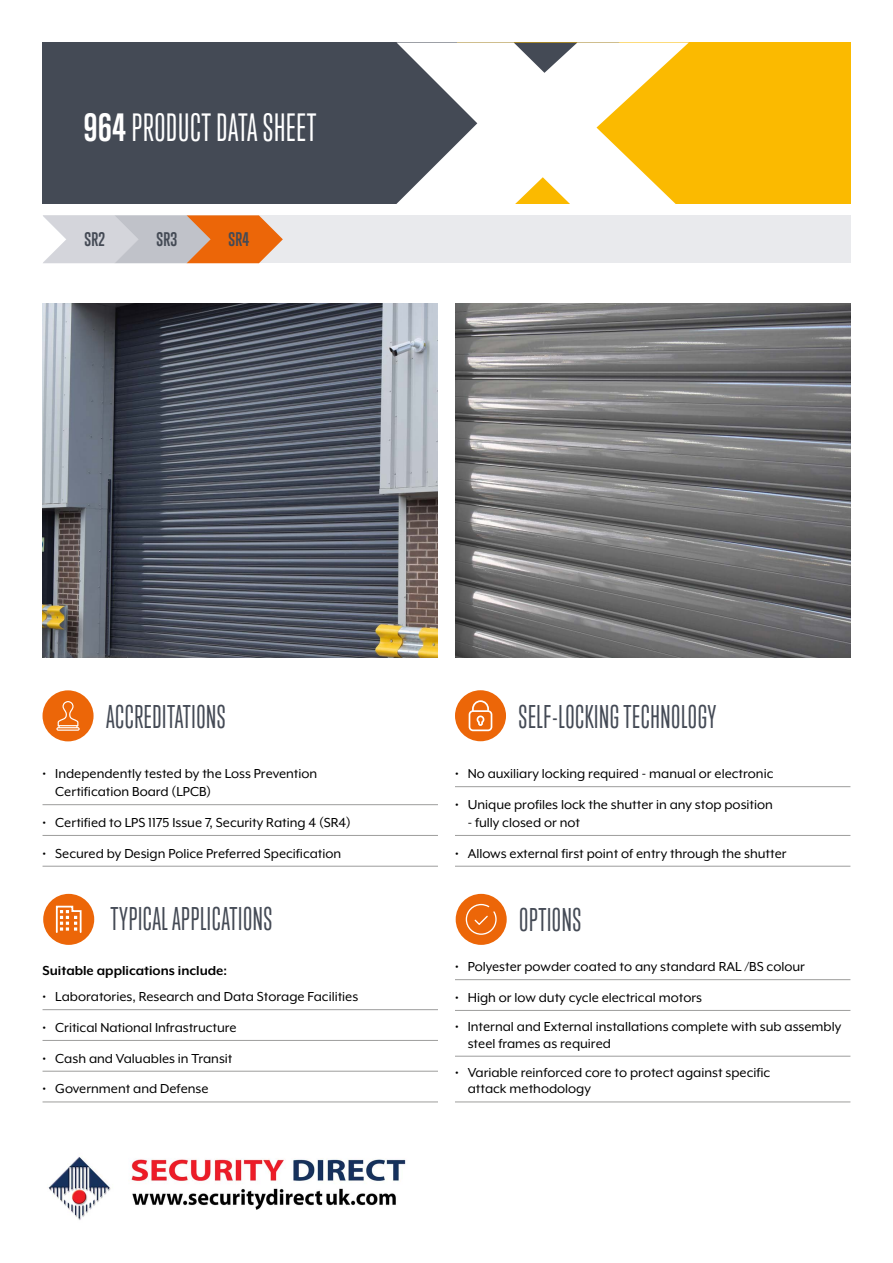
<style>
.page{position:relative;width:893px;height:1263px;background:#fff}
.page>*{position:absolute;margin:0;border:0;box-sizing:border-box;transform-origin:0 0}
.t1{font:36px "Trump Gothic Pro";letter-spacing:.02em;color:#fff}
.t2{font:30px "Trump Gothic Pro";letter-spacing:.02em;color:#444a55}
.t3{font:700 18px "Trump Gothic Pro";letter-spacing:.02em;color:#444a55}
.t4{font:15px/16.5px "Mr Eaves XL Mod OT";color:#000}
.t5{font:700 15px "Mr Eaves XL Mod OT";color:#000}
.s1{font-weight:700}
</style>
<div class="page">
<img style="left:43px;top:303px;width:395px;height:354px">
<img style="left:455px;top:303px;width:395px;height:354px">
<hr style="left:43px;top:804px;width:395px;height:1px;background:#9d9d9c">
<hr style="left:43px;top:835px;width:395px;height:1px;background:#9d9d9c">
<hr style="left:43px;top:866px;width:395px;height:1px;background:#9d9d9c">
<div style="left:43px;top:690px;width:51px;height:51px;background:#ec6608;border-radius:50%"></div>
<svg style="left:56px;top:701px;width:24px;height:30px"></svg>
<div style="left:43px;top:894px;width:51px;height:51px;background:#ec6608;border-radius:50%"></div>
<svg style="left:55px;top:905px;width:27px;height:28px"></svg>
<hr style="left:43px;top:1009px;width:395px;height:1px;background:#9d9d9c">
<hr style="left:43px;top:1040px;width:395px;height:1px;background:#9d9d9c">
<hr style="left:43px;top:1071px;width:395px;height:1px;background:#9d9d9c">
<hr style="left:43px;top:1102px;width:395px;height:1px;background:#9d9d9c">
<div style="left:456px;top:894px;width:51px;height:51px;background:#ec6608;border-radius:50%"></div>
<svg style="left:466px;top:904px;width:31px;height:31px"></svg>
<div style="left:455px;top:690px;width:51px;height:51px;background:#ec6608;border-radius:50%"></div>
<div style="left:469px;top:710px;width:23px;height:21px;border:2px solid #fff;border-radius:4px"></div>
<svg style="left:471px;top:700px;width:19px;height:27px"></svg>
<hr style="left:455px;top:786px;width:395px;height:1px;background:#9d9d9c">
<hr style="left:455px;top:835px;width:395px;height:1px;background:#9d9d9c">
<hr style="left:455px;top:866px;width:395px;height:1px;background:#9d9d9c">
<hr style="left:455px;top:979px;width:395px;height:1px;background:#9d9d9c">
<hr style="left:455px;top:1010px;width:395px;height:1px;background:#9d9d9c">
<hr style="left:455px;top:1056px;width:395px;height:1px;background:#9d9d9c">
<hr style="left:455px;top:1102px;width:395px;height:1px;background:#9d9d9c">
<div style="left:43px;top:216px;width:807px;height:47px;background:#e9eaed"></div>
<svg style="left:43px;top:215px;width:240px;height:48px;background:#d8b199"></svg>
<div style="left:43px;top:43px;width:446px;height:161px;background:#444a55"></div>
<div style="left:457px;top:43px;width:393px;height:161px;background:#fbba00"></div>
<svg style="left:396px;top:43px;width:293px;height:161px;fill:#fff"></svg>
<img style="left:48px;top:1157px;width:358px;height:63px">
<h1 class="t1" style="left:84px;top:107px;width:234px"><span class="s1">964</span> PRODUCT DATA SHEET</h1>
<p class="t3" style="left:84px;top:228px;width:22px">SR2</p>
<p class="t3" style="left:156px;top:228px;width:22px">SR3</p>
<p class="t3" style="left:228px;top:228px;width:22px">SR4</p>
<h2 class="t2" style="left:106px;top:699px;width:121px">ACCREDITATIONS</h2>
<p class="t4" style="left:55px;top:764px;width:264px;line-height:18px;text-indent:-13px">• Independently tested by the Loss Prevention<br>Certification Board (LPCB)</p>
<p class="t4" style="left:43px;top:814px;width:310px">• Certified to LPS 1175 Issue 7, Security Rating 4 (SR4)</p>
<p class="t4" style="left:43px;top:845px;width:300px">• Secured by Design Police Preferred Specification</p>
<h2 class="t2" style="left:111px;top:901px;width:163px">TYPICAL APPLICATIONS</h2>
<p class="t5" style="left:43px;top:962px;width:186px">Suitable applications include:</p>
<p class="t4" style="left:43px;top:988px;width:317px">• Laboratories, Research and Data Storage Facilities</p>
<p class="t4" style="left:43px;top:1019px;width:196px">• Critical National Infrastructure</p>
<p class="t4" style="left:43px;top:1050px;width:191px">• Cash and Valuables in Transit</p>
<p class="t4" style="left:43px;top:1080px;width:168px">• Government and Defense</p>
<h2 class="t2" style="left:519px;top:699px;width:199px">SELF-LOCKING TECHNOLOGY</h2>
<p class="t4" style="left:455px;top:765px;width:320px">• No auxiliary locking required - manual or electronic</p>
<p class="t4" style="left:455px;top:796px;width:319px">• Unique profiles lock the shutter in any stop position</p>
<p class="t4" style="left:468px;top:814px;width:114px">- fully closed or not</p>
<p class="t4" style="left:455px;top:845px;width:333px">• Allows external first point of entry through the shutter</p>
<h2 class="t2" style="left:519px;top:903px;width:64px">OPTIONS</h2>
<p class="t4" style="left:455px;top:958px;width:351px">• Polyester powder coated to any standard RAL /BS colour</p>
<p class="t4" style="left:455px;top:989px;width:249px">• High or low duty cycle electrical motors</p>
<p class="t4" style="left:468px;top:1018px;width:375px;text-indent:-13px">• Internal and External installations complete with sub assembly steel frames as required</p>
<p class="t4" style="left:468px;top:1064px;width:304px;text-indent:-13px">• Variable reinforced core to protect against specific attack methodology</p>
</div>
